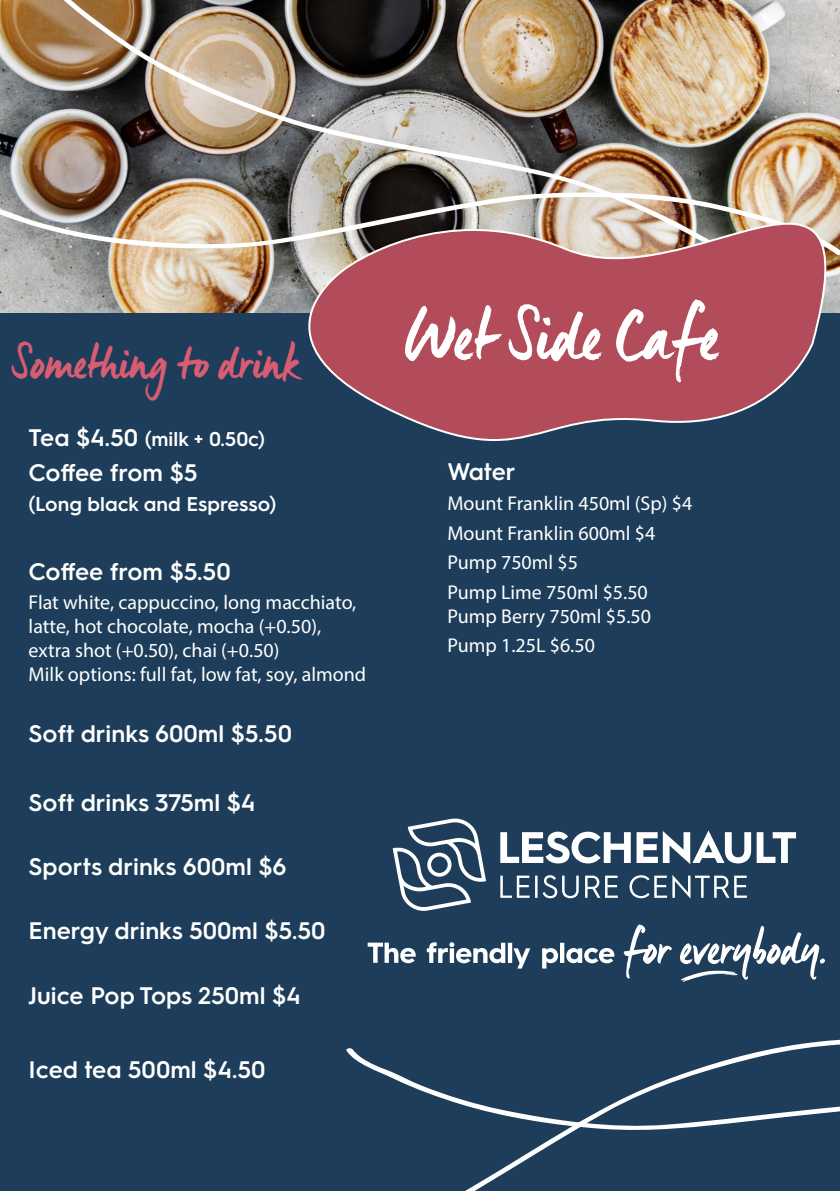
<style>
.page{position:relative;width:840px;height:1191px;background:#fff}
.page>*{position:absolute;margin:0;border:0;box-sizing:border-box;transform-origin:0 0}
.Paragraph{font:72px "Manus";color:#fff}
.t1{font:48px "Manus";color:#d85c72}
.Headers{font:600 24px "Hurme Geometric Sans 3";color:#fff}
.Paragraph-2{font:20px/24px "Myriad Pro";color:#fff}
.Headers-2{font:600 20px "Hurme Geometric Sans 3";color:#fff}
.s1{font-size:24px}
</style>
<div class="page">
<img style="left:0;top:0;width:839px;height:313px">
<img style="left:23px;top:0;width:802px;height:313px">
<div style="left:0;top:313px;width:839px;height:878px;background:#1d3d5a"></div>
<img style="left:0;top:189px;width:238px;height:67px">
<img style="left:238px;top:109px;width:601px;height:332px">
<svg style="left:426px;top:942px;width:188px;height:26px"></svg>
<svg style="left:367px;top:942px;width:48px;height:21px"></svg>
<svg style="left:623px;top:924px;width:48px;height:54px"></svg>
<svg style="left:680px;top:925px;width:144px;height:56px"></svg>
<svg style="left:346px;top:1047px;width:493px;height:144px"></svg>
<svg style="left:500px;top:830px;width:295px;height:34px"></svg>
<svg style="left:500px;top:875px;width:246px;height:23px"></svg>
<svg style="left:392px;top:818px;width:94px;height:93px"></svg>
<p class="t1" style="left:12px;top:333px;width:289px">Something to drink</p>
<p class="Headers-2" style="left:29px;top:425px;width:238px"><span class="s1">Tea $4.50</span> (milk + 0.50c)</p>
<p class="Headers" style="left:29px;top:455px;width:170px">Coffee from $5</p>
<p class="Headers-2" style="left:29px;top:489px;width:249px">(Long black and Espresso)</p>
<p class="Headers" style="left:29px;top:554px;width:203px">Coffee from $5.50</p>
<p class="Paragraph-2" style="left:29px;top:590px;width:329px">Flat white, cappuccino, long macchiato, latte, hot chocolate, mocha (+0.50), extra shot (+0.50), chai (+0.50)</p>
<p class="Paragraph-2" style="left:29px;top:662px;width:339px">Milk options: full fat, low fat, soy, almond</p>
<p class="Headers" style="left:29px;top:717px;width:265px">Soft drinks 600ml $5.50</p>
<p class="Headers" style="left:29px;top:786px;width:228px">Soft drinks 375ml $4</p>
<p class="Headers" style="left:29px;top:850px;width:259px">Sports drinks 600ml $6</p>
<p class="Headers" style="left:29px;top:914px;width:298px">Energy drinks 500ml $5.50</p>
<p class="Headers" style="left:29px;top:978px;width:274px">Juice Pop Tops 250ml $4</p>
<p class="Headers" style="left:29px;top:1053px;width:238px">Iced tea 500ml $4.50</p>
<p class="Paragraph" style="left:404px;top:292px;width:315px">Wet Side Cafe</p>
<p class="Headers" style="left:447px;top:455px;width:70px">Water</p>
<p class="Paragraph-2" style="left:447px;top:491px;width:246px">Mount Franklin 450ml (Sp) $4</p>
<p class="Paragraph-2" style="left:447px;top:521px;width:209px">Mount Franklin 600ml $4</p>
<p class="Paragraph-2" style="left:447px;top:550px;width:132px">Pump 750ml $5</p>
<p class="Paragraph-2" style="left:447px;top:580px;width:205px">Pump Lime 750ml $5.50<br>Pump Berry 750ml $5.50</p>
<p class="Paragraph-2" style="left:447px;top:633px;width:149px">Pump 1.25L $6.50</p>
</div>
